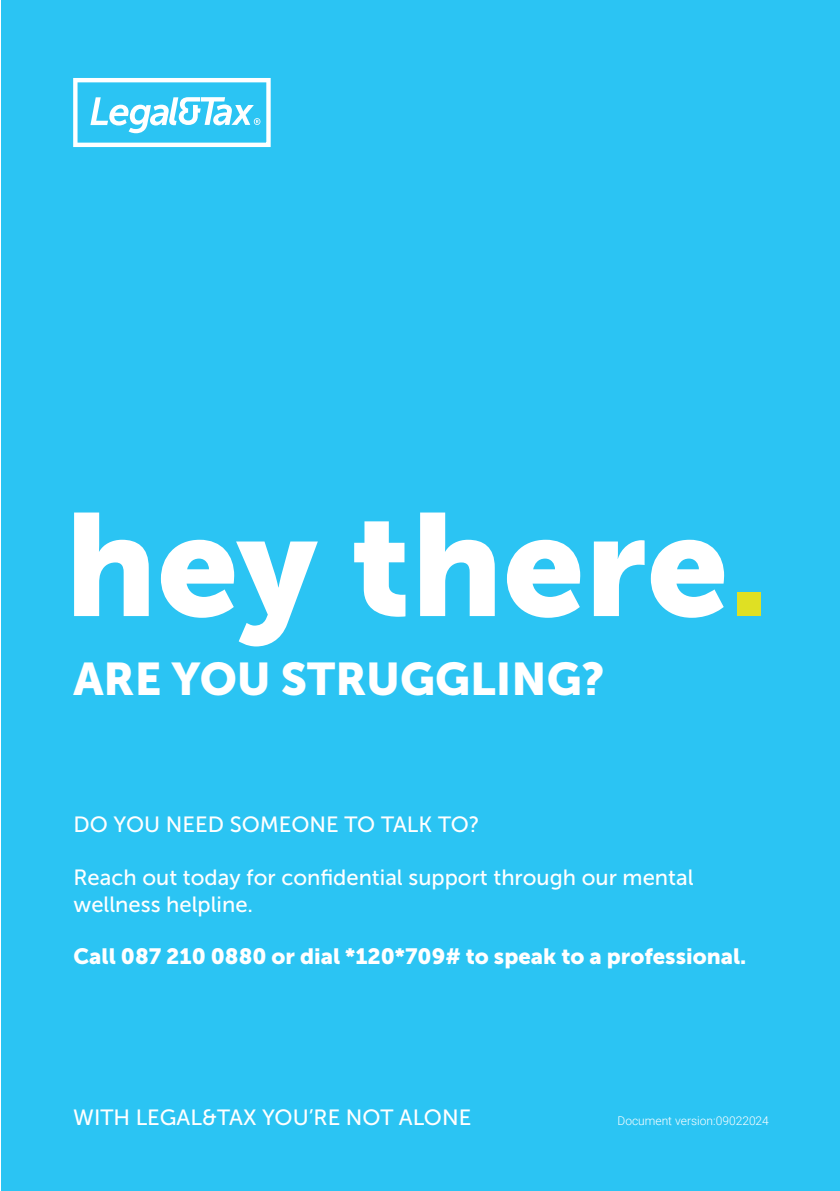
<style>
.page{position:relative;width:840px;height:1191px;background:#fff}
.page>*{position:absolute;margin:0;border:0;box-sizing:border-box;transform-origin:0 0}
.t1{font:144.8px "Museo Sans 900";color:#fff}
.t2{font:45.4px "Museo Sans 900";color:#fff}
.t3{font:22px/26.4px "Museo Sans 500";color:#fff}
.t4{font:22px "Museo Sans 900";color:#fff}
.t5{font:300 12px "Roboto";color:#fff}
.s1{color:#dfe023}
</style>
<div class="page">
<div style="left:1px;top:0;width:838px;height:1191px;background:#2bc4f3"></div>
<svg style="left:73px;top:78px;width:197px;height:69px"></svg>
<h1 class="t1" style="left:65px;top:483px;width:705px">hey there<span class="s1">.</span></h1>
<h2 class="t2" style="left:73px;top:653px;width:532px">ARE YOU STRUGGLING?</h2>
<p class="t3" style="left:73px;top:811px;width:407px">DO YOU NEED SOMEONE TO TALK TO?</p>
<p class="t3" style="left:73px;top:864px;width:621px">Reach out today for confidential support through our mental wellness helpline.</p>
<p class="t4" style="left:73px;top:944px;width:674px">Call 087 210 0880 or dial *120*709# to speak to a professional.</p>
<p class="t3" style="left:73px;top:1104px;width:399px">WITH LEGAL&amp;TAX YOU’RE NOT ALONE</p>
<p class="t5" style="left:617px;top:1112px;width:153px">Document version:09022024</p>
</div>
